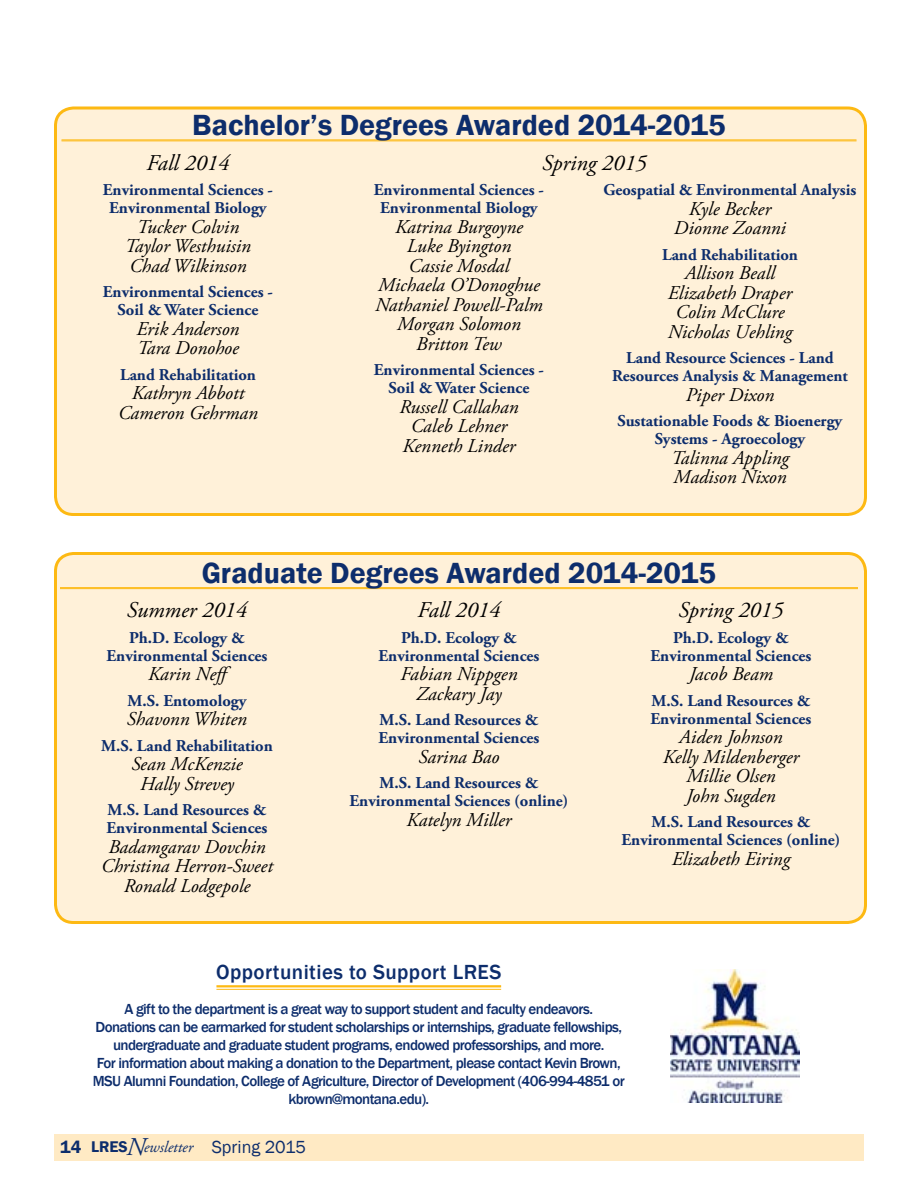
<style>
.page{position:relative;width:918px;height:1188px;background:#fff}
.page>*{position:absolute;margin:0;border:0;box-sizing:border-box;transform-origin:0 0}
.Scholarship_Header{font:600 30px "Franklin Gothic";color:#0d2d6c}
.Scholarship_Body_lg{font:italic 22.5px "Adobe Garamond Pro";color:#000}
.Support_Header{font:500 21px "Franklin Gothic";letter-spacing:.02em;color:#0d2d6c}
.Scholarship_Body{font:italic 19.5px "Adobe Garamond Pro";color:#000}
.t1{font:18px "Franklin Gothic";color:#0d2d6c}
.Bold{font:700 16.5px/18px "Adobe Garamond Pro";color:#0d2d6c;text-align:center}
.Support_Body{font:500 15px/18px "Franklin Gothic";letter-spacing:-.04em;color:#0d2d6c;text-align:center}
.s1{font-weight:600}
.s2{font-weight:600;font-size:15.9px}
.s3{font-family:"Adobe Garamond Pro";font-style:italic;font-size:25.5px}
.s4{font-family:"Adobe Garamond Pro";font-style:italic;font-size:15.9px}
</style>
<div class="page">
<div style="left:56px;top:108px;width:810px;height:406px;background:#fff1d9;border-radius:18px"></div>
<div style="left:54px;top:106px;width:813px;height:410px;border:3px solid #fdb913;border-radius:18px"></div>
<div style="left:56px;top:554px;width:810px;height:368px;background:#fff1d9;border-radius:18px"></div>
<div style="left:54px;top:552px;width:813px;height:372px;border:3px solid #fdb913;border-radius:18px"></div>
<hr style="left:62px;top:140px;width:794px;height:1px;background:#fdb913">
<hr style="left:62px;top:141px;width:794px;height:1px;background:#fdb913">
<hr style="left:60px;top:587px;width:798px;height:1px;background:#fdb913">
<hr style="left:60px;top:588px;width:798px;height:1px;background:#fdb913">
<div style="left:54px;top:1134px;width:810px;height:27px;background:#ffeac4"></div>
<hr style="left:216px;top:985px;width:285px;height:2px;background:#fdb913">
<hr style="left:216px;top:989px;width:285px;height:1px;background:#fdb913">
<img style="left:670px;top:969px;width:130px;height:134px">
<h1 class="Scholarship_Header" style="left:192px;top:107px;width:535px">Bachelor’s Degrees Awarded 2014-2015</h1>
<p class="Scholarship_Body_lg" style="left:147px;top:149px;width:84px">Fall 2014</p>
<p class="Bold" style="left:103px;top:181px;width:172px">Environmental Sciences -<br>Environmental Biology</p>
<p class="Scholarship_Body" style="left:137px;top:215px;width:104px">Tucker Colvin</p>
<p class="Scholarship_Body" style="left:125px;top:234px;width:128px">Taylor Westhuisin</p>
<p class="Scholarship_Body" style="left:129px;top:254px;width:119px">Chad Wilkinson</p>
<p class="Bold" style="left:103px;top:283px;width:172px">Environmental Sciences -<br>Soil &amp; Water Science</p>
<p class="Scholarship_Body" style="left:137px;top:317px;width:104px">Erik Anderson</p>
<p class="Scholarship_Body" style="left:137px;top:336px;width:103px">Tara Donohoe</p>
<p class="Bold" style="left:120px;top:366px;width:137px">Land Rehabilitation</p>
<p class="Scholarship_Body" style="left:132px;top:381px;width:114px">Kathryn Abbott</p>
<p class="Scholarship_Body" style="left:118px;top:401px;width:141px">Cameron Gehrman</p>
<p class="Scholarship_Body_lg" style="left:542px;top:149px;width:106px">Spring 2015</p>
<p class="Bold" style="left:374px;top:181px;width:172px">Environmental Sciences -<br>Environmental Biology</p>
<p class="Scholarship_Body" style="left:395px;top:215px;width:129px">Katrina Burgoyne</p>
<p class="Scholarship_Body" style="left:407px;top:234px;width:106px">Luke Byington</p>
<p class="Scholarship_Body" style="left:409px;top:254px;width:102px">Cassie Mosdal</p>
<p class="Scholarship_Body" style="left:378px;top:273px;width:163px">Michaela O’Donoghue</p>
<p class="Scholarship_Body" style="left:375px;top:293px;width:169px">Nathaniel Powell-Palm</p>
<p class="Scholarship_Body" style="left:397px;top:312px;width:125px">Morgan Solomon</p>
<p class="Scholarship_Body" style="left:416px;top:332px;width:87px">Britton Tew</p>
<p class="Bold" style="left:374px;top:361px;width:172px">Environmental Sciences -<br>Soil &amp; Water Science</p>
<p class="Scholarship_Body" style="left:399px;top:395px;width:121px">Russell Callahan</p>
<p class="Scholarship_Body" style="left:411px;top:414px;width:98px">Caleb Lehner</p>
<p class="Scholarship_Body" style="left:403px;top:434px;width:114px">Kenneth Linder</p>
<p class="Bold" style="left:603px;top:181px;width:254px">Geospatial &amp; Environmental Analysis</p>
<p class="Scholarship_Body" style="left:689px;top:197px;width:84px">Kyle Becker</p>
<p class="Scholarship_Body" style="left:674px;top:216px;width:114px">Dionne Zoanni</p>
<p class="Bold" style="left:662px;top:246px;width:137px">Land Rehabilitation</p>
<p class="Scholarship_Body" style="left:685px;top:261px;width:92px">Allison Beall</p>
<p class="Scholarship_Body" style="left:668px;top:281px;width:126px">Elizabeth Draper</p>
<p class="Scholarship_Body" style="left:675px;top:300px;width:111px">Colin McClure</p>
<p class="Scholarship_Body" style="left:668px;top:320px;width:126px">Nicholas Uehling</p>
<p class="Bold" style="left:612px;top:349px;width:237px">Land Resource Sciences - Land<br>Resources Analysis &amp; Management</p>
<p class="Scholarship_Body" style="left:686px;top:383px;width:90px">Piper Dixon</p>
<p class="Bold" style="left:618px;top:412px;width:226px">Sustationable Foods &amp; Bioenergy<br>Systems - Agroecology</p>
<p class="Scholarship_Body" style="left:671px;top:446px;width:119px">Talinna Appling</p>
<p class="Scholarship_Body" style="left:673px;top:465px;width:115px">Madison Nixon</p>
<h1 class="Scholarship_Header" style="left:202px;top:554px;width:516px">Graduate Degrees Awarded 2014-2015</h1>
<p class="Scholarship_Body_lg" style="left:127px;top:597px;width:122px">Summer 2014</p>
<p class="Bold" style="left:107px;top:629px;width:162px">Ph.D. Ecology &amp;<br>Environmental Sciences</p>
<p class="Scholarship_Body" style="left:148px;top:662px;width:87px">Karin Neff</p>
<p class="Bold" style="left:127px;top:692px;width:121px">M.S. Entomology</p>
<p class="Scholarship_Body" style="left:127px;top:707px;width:122px">Shavonn Whiten</p>
<p class="Bold" style="left:101px;top:737px;width:173px">M.S. Land Rehabilitation</p>
<p class="Scholarship_Body" style="left:131px;top:752px;width:113px">Sean McKenzie</p>
<p class="Scholarship_Body" style="left:140px;top:772px;width:95px">Hally Strevey</p>
<p class="Bold" style="left:107px;top:801px;width:162px;text-align:left">M.S. Land Resources &amp;<br>Environmental Sciences</p>
<p class="Scholarship_Body" style="left:108px;top:835px;width:159px">Badamgarav Dovchin</p>
<p class="Scholarship_Body" style="left:101px;top:854px;width:173px">Christina Herron-Sweet</p>
<p class="Scholarship_Body" style="left:124px;top:874px;width:128px">Ronald Lodgepole</p>
<p class="Scholarship_Body_lg" style="left:418px;top:597px;width:84px">Fall 2014</p>
<p class="Bold" style="left:379px;top:629px;width:162px">Ph.D. Ecology &amp;<br>Environmental Sciences</p>
<p class="Scholarship_Body" style="left:401px;top:662px;width:118px">Fabian Nippgen</p>
<p class="Scholarship_Body" style="left:417px;top:682px;width:86px">Zackary Jay</p>
<p class="Bold" style="left:379px;top:711px;width:162px;text-align:left">M.S. Land Resources &amp;<br>Environmental Sciences</p>
<p class="Scholarship_Body" style="left:419px;top:745px;width:82px">Sarina Bao</p>
<p class="Bold" style="left:350px;top:774px;width:220px">M.S. Land Resources &amp;<br>Environmental Sciences (online)</p>
<p class="Scholarship_Body" style="left:407px;top:808px;width:106px">Katelyn Miller</p>
<p class="Scholarship_Body_lg" style="left:679px;top:597px;width:106px">Spring 2015</p>
<p class="Bold" style="left:651px;top:629px;width:162px">Ph.D. Ecology &amp;<br>Environmental Sciences</p>
<p class="Scholarship_Body" style="left:689px;top:662px;width:85px">Jacob Beam</p>
<p class="Bold" style="left:651px;top:692px;width:162px;text-align:left">M.S. Land Resources &amp;<br>Environmental Sciences</p>
<p class="Scholarship_Body" style="left:679px;top:725px;width:105px">Aiden Johnson</p>
<p class="Scholarship_Body" style="left:663px;top:745px;width:138px">Kelly Mildenberger</p>
<p class="Scholarship_Body" style="left:686px;top:764px;width:91px">Millie Olsen</p>
<p class="Scholarship_Body" style="left:686px;top:784px;width:91px">John Sugden</p>
<p class="Bold" style="left:622px;top:813px;width:220px">M.S. Land Resources &amp;<br>Environmental Sciences (online)</p>
<p class="Scholarship_Body" style="left:672px;top:847px;width:120px">Elizabeth Eiring</p>
<h1 class="Support_Header" style="left:216px;top:959px;width:287px">Opportunities to Support LRES</h1>
<p class="Support_Body" style="left:95px;top:1000px;width:528px">A gift to the department is a great way to support student and faculty endeavors.<br>Donations can be earmarked for student scholarships or internships, graduate fellowships, undergraduate and graduate student programs, endowed professorships, and more.</p>
<p class="Support_Body" style="left:93px;top:1054px;width:533px">For information about making a donation to the Department, please contact Kevin Brown,<br>MSU Alumni Foundation, College of Agriculture, Director of Development (406-994-4851 or kbrown@montana.edu).</p>
<p class="t1" style="left:60px;top:1135px;width:248px"><span class="s1">14</span> <span class="s2">LRES</span><span class="s3">N</span><span class="s4">ewsletter</span> Spring 2015</p>
</div>
